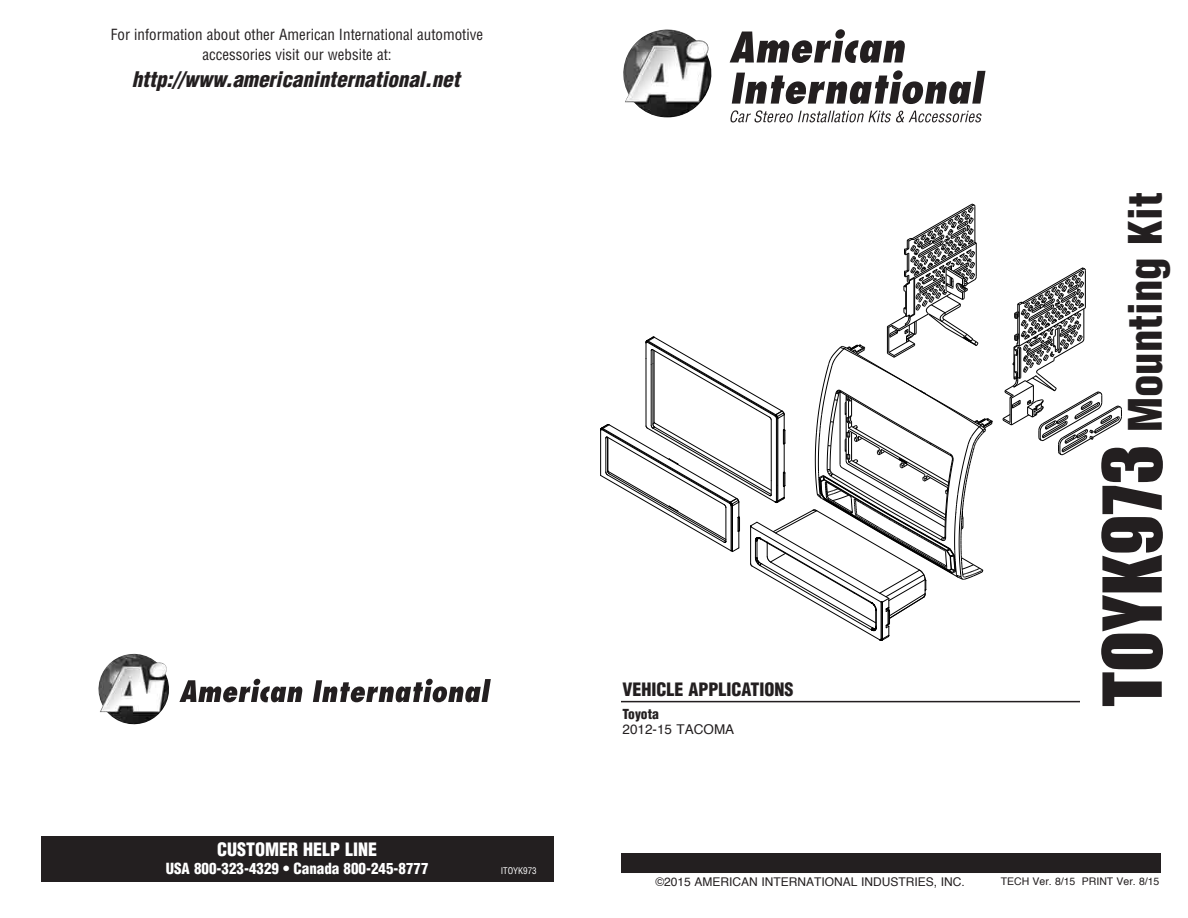
<style>
.page{position:relative;width:1188px;height:918px;background:#fff}
.page>*{position:absolute;margin:0;border:0;box-sizing:border-box;transform-origin:0 0}
.t1{font:900 condensed 45px "Helvetica";color:#231f20}
.t2{font:italic 900 condensed 21px "Helvetica";color:#231f20}
.t3{font:900 condensed 18px "Helvetica";color:#231f20}
.t4{font:900 condensed 18px "Helvetica";color:#fff}
.t5{font:condensed 15px/20.2px "Helvetica";color:#231f20;text-align:center}
.t6{font:900 condensed 15px "Helvetica";color:#fff}
.t7{font:13.5px "Helvetica";color:#231f20}
.t8{font:900 condensed 13.5px "Helvetica";color:#231f20}
.t9{font:12px "Helvetica";color:#231f20}
.t10{font:10.5px "Helvetica";color:#231f20}
.t11{font:condensed 9px "Helvetica";color:#fff}
.s1{font-family:"Impact";font-weight:400;font-stretch:normal;font-size:75px}
</style>
<div class="page">
<div style="left:41px;top:836px;width:513px;height:46px;background:#231f20"></div>
<svg style="left:1002px;top:267px;width:120px;height:189px"></svg>
<svg style="left:600px;top:204px;width:393px;height:437px"></svg>
<hr style="left:621px;top:872px;width:540px;height:1px;background:#231f20">
<img style="left:623px;top:29px;width:88px;height:88px">
<hr style="left:621px;top:701px;width:459px;height:1px;background:#231f20">
<svg style="left:730px;top:29px;width:175px;height:34px"></svg>
<svg style="left:732px;top:70px;width:254px;height:34px"></svg>
<svg style="left:730px;top:110px;width:252px;height:12px"></svg>
<svg style="left:179px;top:679px;width:124px;height:23px"></svg>
<svg style="left:313px;top:679px;width:178px;height:23px"></svg>
<img style="left:98px;top:654px;width:71px;height:70px">
<div style="left:621px;top:853px;width:540px;height:19px;background:#231f20"></div>
<p class="t5" style="left:111px;top:24px;width:374px">For information about other American International automotive accessories visit our website at:</p>
<h2 class="t2" style="left:132px;top:66px;width:330px">http://www.americaninternational.net</h2>
<p class="t4" style="left:217px;top:838px;width:161px">CUSTOMER HELP LINE</p>
<p class="t6" style="left:166px;top:859px;width:264px">USA 800-323-4329 • Canada 800-245-8777</p>
<p class="t11" style="left:501px;top:865px;width:38px">ITOYK973</p>
<p class="t3" style="left:622px;top:678px;width:172px">VEHICLE APPLICATIONS</p>
<p class="t8" style="left:622px;top:705px;width:38px">Toyota</p>
<p class="t7" style="left:622px;top:717px;width:113px">2012-15 TACOMA</p>
<h1 class="t1" style="left:1117px;top:706px;width:516px;rotate:-90deg"><span class="s1">TOYK973</span> Mounting Kit</h1>
<p class="t9" style="left:655px;top:871px;width:311px">©2015 AMERICAN INTERNATIONAL INDUSTRIES, INC.</p>
<p class="t10" style="left:1001px;top:872px;width:160px">TECH Ver. 8/15 PRINT Ver. 8/15</p>
</div>
